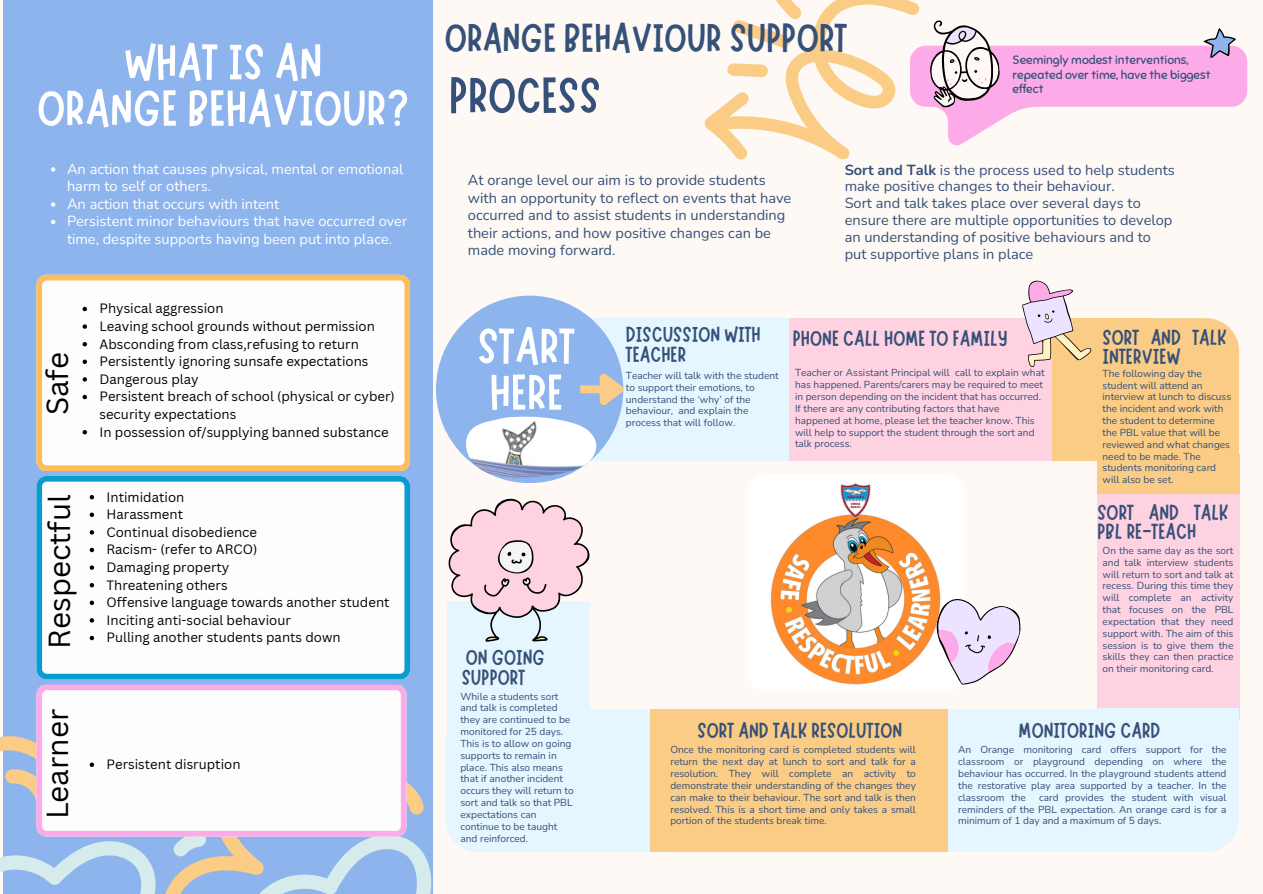
<style>
.page{position:relative;width:1263px;height:894px;background:#fff}
.page>*{position:absolute;margin:0;border:0;box-sizing:border-box;transform-origin:0 0}
.t1{font:51px/46.2px "Marykate";color:#fff;text-align:center}
.t2{font:51px "Marykate";color:#355079}
.t3{font:50.55px/46.2px "Marykate";color:#fff}
.t4{font:40.5px "Marykate";color:#355079}
.t5{font:29.7px "Canva Sans";color:#000}
.t6{font:21.9px/19.2px "Marykate";color:#355079}
.t7{font:14.55px/16.8px "Nunito";color:#355079}
.t8{font:14.55px/17.5px "Nunito";color:#fff}
.t9{font:13.2px/17.5px "Canva Sans";color:#000}
.t10{font:12.15px/14.5px "Sniglet";color:#355079}
.t11{font:10.2px/11.9px "Nunito";color:#355079}
.s1{font-weight:700}
</style>
<div class="page">
<div style="left:0;top:0;width:1263px;height:893px;background:#fef9f4"></div>
<div style="left:580px;top:318px;width:213px;height:142px;background:#e5f6ff"></div>
<div style="left:1097px;top:491px;width:142px;height:228px;background:#ffd2e2"></div>
<div style="left:1097px;top:454px;width:142px;height:40px;background:#facc86"></div>
<div style="left:436px;top:295px;width:187px;height:188px;background:#8eb4ed;border-radius:50%"></div>
<div style="left:1095px;top:708px;width:144px;height:40px;background:#e5f6ff"></div>
<div style="left:1177px;top:748px;width:62px;height:103px;background:#e5f6ff"></div>
<div style="left:947px;top:709px;width:230px;height:142px;background:#e5f6ff"></div>
<div style="left:3px;top:0;width:430px;height:893px;background:#8eb4ed"></div>
<svg style="left:36px;top:275px;width:374px;height:195px;background:#fcf7f0"></svg>
<svg style="left:704px;top:0;width:543px;height:160px"></svg>
<svg style="left:51px;top:167px;width:4px;height:5px"></svg>
<svg style="left:51px;top:202px;width:4px;height:5px"></svg>
<svg style="left:51px;top:220px;width:4px;height:4px"></svg>
<div style="left:789px;top:318px;width:263px;height:142px;background:#ffd2e2"></div>
<img style="left:748px;top:475px;width:216px;height:216px">
<svg style="left:922px;top:589px;width:99px;height:102px"></svg>
<div style="left:650px;top:709px;width:297px;height:142px;background:#facc86"></div>
<div style="left:448px;top:601px;width:142px;height:183px;background:#e5f6ff"></div>
<svg style="left:445px;top:709px;width:257px;height:143px"></svg>
<svg style="left:448px;top:498px;width:142px;height:143px"></svg>
<img style="left:466px;top:416px;width:130px;height:61px">
<div style="left:580px;top:385px;width:22px;height:8px;background:#facc86"></div>
<svg style="left:593px;top:366px;width:31px;height:51px"></svg>
<svg style="left:1005px;top:280px;width:234px;height:181px"></svg>
<svg style="left:83px;top:307px;width:4px;height:4px"></svg>
<svg style="left:83px;top:324px;width:4px;height:5px"></svg>
<svg style="left:83px;top:342px;width:4px;height:4px"></svg>
<svg style="left:83px;top:359px;width:4px;height:5px"></svg>
<svg style="left:83px;top:377px;width:4px;height:4px"></svg>
<svg style="left:83px;top:394px;width:4px;height:5px"></svg>
<svg style="left:83px;top:430px;width:4px;height:4px"></svg>
<svg style="left:36px;top:476px;width:374px;height:203px;background:#e9f5f9"></svg>
<svg style="left:90px;top:495px;width:4px;height:4px"></svg>
<svg style="left:90px;top:512px;width:4px;height:5px"></svg>
<svg style="left:90px;top:530px;width:4px;height:4px"></svg>
<svg style="left:90px;top:547px;width:4px;height:5px"></svg>
<svg style="left:90px;top:565px;width:4px;height:4px"></svg>
<svg style="left:90px;top:583px;width:4px;height:4px"></svg>
<svg style="left:90px;top:600px;width:4px;height:5px"></svg>
<svg style="left:90px;top:618px;width:4px;height:4px"></svg>
<svg style="left:90px;top:635px;width:4px;height:5px"></svg>
<svg style="left:36px;top:684px;width:370px;height:24px;background:#f9e6f7"></svg>
<svg style="left:0;top:708px;width:431px;height:185px"></svg>
<p class="t1" style="left:37px;top:34px;width:374px">WHAT IS AN<br>ORANGE BEHAVIOUR?</p>
<p class="t8" style="left:67px;top:160px;width:338px">An action that causes physical, mental or emotional harm to self or others.</p>
<p class="t8" style="left:67px;top:195px;width:214px">An action that occurs with intent</p>
<h3 class="t8" style="left:67px;top:213px;width:342px">Persistent minor behaviours that have occurred over time, despite supports having been put into place.</h3>
<h1 class="t5" style="left:36px;top:415px;width:65px;rotate:-90deg">Safe</h1>
<h4 class="t5" style="left:38px;top:648px;width:156px;rotate:-90deg">Respectful</h4>
<p class="t9" style="left:99px;top:299px;width:126px">Physical aggression</p>
<p class="t9" style="left:99px;top:317px;width:277px">Leaving school grounds without permission</p>
<p class="t9" style="left:99px;top:334px;width:261px">Absconding from class,refusing to return</p>
<h2 class="t9" style="left:99px;top:352px;width:270px">Persistently ignoring sunsafe expectations</h2>
<p class="t9" style="left:99px;top:370px;width:101px">Dangerous play</p>
<p class="t9" style="left:99px;top:387px;width:297px">Persistent breach of school (physical or cyber) security expectations</p>
<h6 class="t9" style="left:99px;top:422px;width:291px">In possession of/supplying banned substance</h6>
<h5 class="t9" style="left:107px;top:487px;width:79px">Intimidation</h5>
<h5 class="t9" style="left:107px;top:505px;width:78px">Harassment</h5>
<p class="t9" style="left:107px;top:522px;width:152px">Continual disobedience</p>
<h1 class="t9" style="left:107px;top:540px;width:152px">Racism- (refer to ARCO)</h1>
<p class="t9" style="left:107px;top:558px;width:124px">Damaging property</p>
<h4 class="t9" style="left:107px;top:575px;width:123px">Threatening others</h4>
<p class="t9" style="left:107px;top:593px;width:285px">Offensive language towards another student</p>
<h4 class="t9" style="left:107px;top:610px;width:186px">Inciting anti-social behaviour</h4>
<p class="t9" style="left:107px;top:628px;width:235px">Pulling another students pants down</p>
<p class="t5" style="left:36px;top:819px;width:112px;rotate:-90deg">Learner</p>
<p class="t9" style="left:107px;top:755px;width:135px">Persistent disruption</p>
<p class="t4" style="left:445px;top:11px;width:404px">ORANGE BEHAVIOUR SUPPORT</p>
<h3 class="t2" style="left:449px;top:62px;width:154px">PROCESS</h3>
<p class="t10" style="left:1013px;top:53px;width:199px">Seemingly modest interventions, repeated over time, have the biggest effect</p>
<p class="t7" style="left:468px;top:171px;width:325px;line-height:17.5px">At orange level our aim is to provide students with an opportunity to reflect on events that have occurred and to assist students in understanding their actions, and how positive changes can be made moving forward.</p>
<h1 class="t7" style="left:845px;top:161px;width:332px"><span class="s1">Sort and Talk</span> is the process used to help students make positive changes to their behaviour.<br>Sort and talk takes place over several days to ensure there are multiple opportunities to develop an understanding of positive behaviours and to put supportive plans in place</h1>
<p class="t3" style="left:478px;top:318px;width:99px">START<br>HERE</p>
<p class="t6" style="left:462px;top:645px;width:85px;line-height:19.6px">ON GOING<br>SUPPORT</p>
<p class="t11" style="left:460px;top:690px;width:115px">While a students sort and talk is completed they are continued to be monitored for 25 days.<br>This is to allow on going supports to remain in place. This also means that if another incident occurs they will return to sort and talk so that PBL expectations can continue to be taught and reinforced.</p>
<h3 class="t6" style="left:626px;top:322px;width:136px;line-height:19.6px">DISCUSSION WITH<br>TEACHER</h3>
<p class="t11" style="left:626px;top:369px;width:154px">Teacher will talk with the student to support their emotions, to understand the ‘why’ of the behaviour, and explain the process that will follow.</p>
<p class="t6" style="left:793px;top:326px;width:216px">PHONE CALL HOME TO FAMILY</p>
<p class="t11" style="left:795px;top:367px;width:251px">Teacher or Assistant Principal will call to explain what has happened. Parents/carers may be required to meet in person depending on the incident that has occurred.<br>If there are any contributing factors that have happened at home, please let the teacher know. This will help to support the student through the sort and talk process.</p>
<p class="t6" style="left:1102px;top:325px;width:126px">SORT AND TALK<br>INTERVIEW</p>
<p class="t11" style="left:1102px;top:367px;width:130px">The following day the student will attend an interview at lunch to discuss the incident and work with the student to determine the PBL value that will be reviewed and what changes need to be made. The students monitoring card will also be set.</p>
<h3 class="t6" style="left:1097px;top:500px;width:133px">SORT AND TALK<br>PBL RE-TEACH</h3>
<p class="t11" style="left:1102px;top:544px;width:132px;text-align:justify">On the same day as the sort and talk interview students will return to sort and talk at recess. During this time they will complete an activity that focuses on the PBL expectation that they need support with. The aim of this session is to give them the skills they can then practice on their monitoring card.</p>
<p class="t6" style="left:697px;top:718px;width:206px">SORT AND TALK RESOLUTION</p>
<p class="t11" style="left:670px;top:743px;width:247px;text-align:justify">Once the monitoring card is completed students will return the next day at lunch to sort and talk for a resolution. They will complete an activity to demonstrate their understanding of the changes they can make to their behaviour. The sort and talk is then resolved. This is a short time and only takes a small portion of the students break time.</p>
<h3 class="t6" style="left:1019px;top:718px;width:144px">MONITORING CARD</h3>
<p class="t11" style="left:958px;top:743px;width:270px;text-align:justify">An Orange monitoring card offers support for the classroom or playground depending on where the behaviour has occurred. In the playground students attend the restorative play area supported by a teacher. In the classroom the</p>
<p class="t11" style="left:958px;top:791px;width:270px;text-align:justify;text-indent:81px">card provides the student with visual reminders of the PBL expectation. An orange card is for a minimum of 1 day and a maximum of 5 days.</p>
</div>
